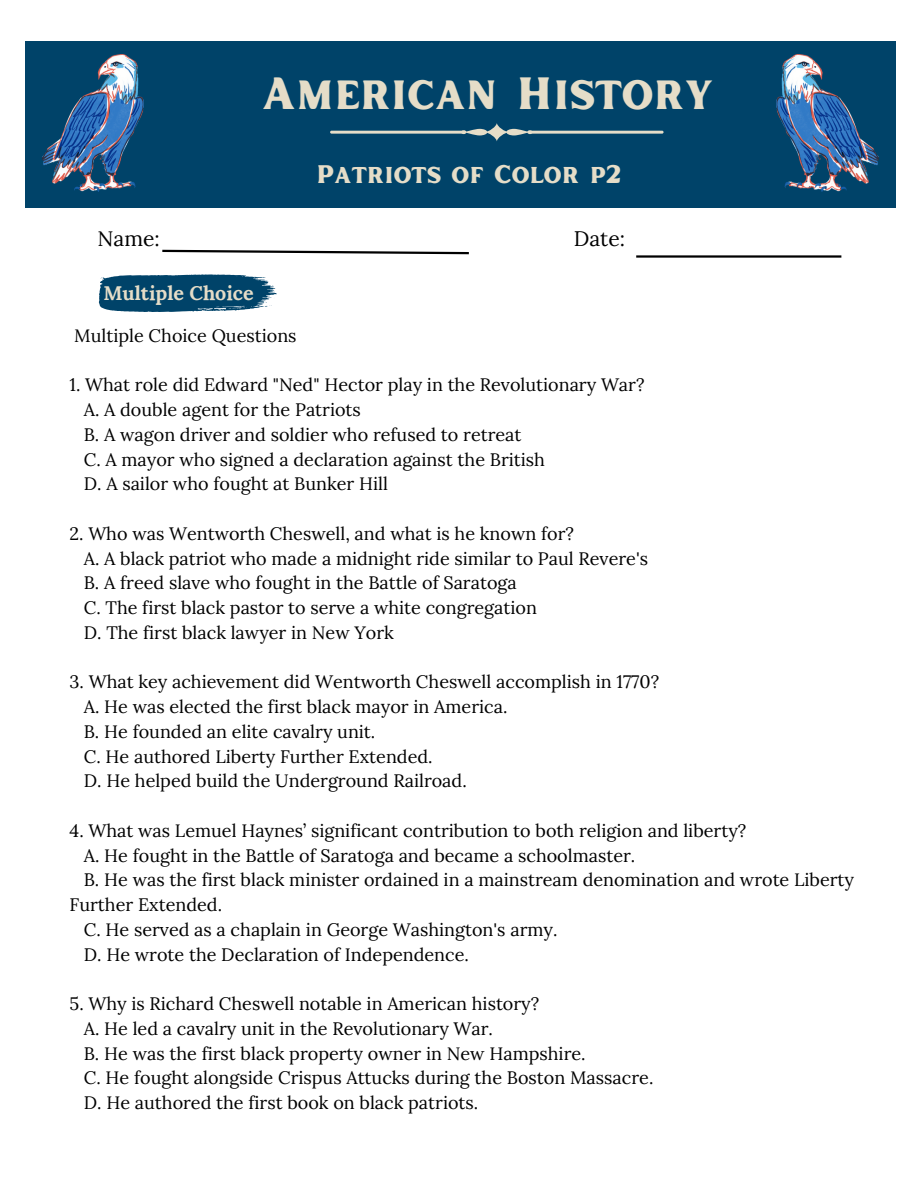
<style>
.page{position:relative;width:918px;height:1188px;background:#fff}
.page>*{position:absolute;margin:0;border:0;box-sizing:border-box;transform-origin:0 0}
.t1{font:45.15px "Inlander Smooth";color:#e5ddc8}
.t2{font:25.35px "Inlander Smooth";color:#e5ddc8}
.t3{font:21px "Lora";color:#000}
.t4{font:700 19.8px "Lora";color:#e5ddc8}
.t5{font:18px/24.8px "Lora";color:#000}
</style>
<div class="page">
<div style="left:25px;top:41px;width:871px;height:167px;background:#004369"></div>
<svg style="left:484px;top:123px;width:26px;height:19px"></svg>
<svg style="left:506px;top:129px;width:27px;height:6px"></svg>
<svg style="left:461px;top:129px;width:26px;height:6px"></svg>
<hr style="left:530px;top:131px;width:134px;height:3px;background:#e5ddc8">
<hr style="left:330px;top:131px;width:134px;height:3px;background:#e5ddc8">
<img style="left:42px;top:54px;width:102px;height:137px">
<img style="left:777px;top:54px;width:102px;height:137px">
<svg style="left:162px;top:249px;width:307px;height:6px"></svg>
<hr style="left:636px;top:255px;width:205px;height:3px;background:#000">
<svg style="left:99px;top:274px;width:178px;height:38px;background:#245e7e"></svg>
<p class="t1" style="left:261px;top:61px;width:454px">American History</p>
<p class="t2" style="left:316px;top:156px;width:307px">Patriots of Color p2</p>
<p class="t3" style="left:98px;top:225px;width:64px">Name:</p>
<p class="t3" style="left:574px;top:225px;width:53px">Date:</p>
<p class="t4" style="left:103px;top:280px;width:152px">Multiple Choice</p>
<p class="t5" style="left:74px;top:323px;width:224px">Multiple Choice Questions</p>
<h1 class="t5" style="left:70px;top:372px;width:576px">1. What role did Edward "Ned" Hector play in the Revolutionary War?</h1>
<p class="t5" style="left:84px;top:397px;width:279px">A. A double agent for the Patriots</p>
<h2 class="t5" style="left:84px;top:422px;width:439px">B. A wagon driver and soldier who refused to retreat</h2>
<p class="t5" style="left:84px;top:447px;width:463px">C. A mayor who signed a declaration against the British</p>
<h4 class="t5" style="left:84px;top:471px;width:306px">D. A sailor who fought at Bunker Hill</h4>
<p class="t5" style="left:70px;top:521px;width:506px">2. Who was Wentworth Cheswell, and what is he known for?</p>
<p class="t5" style="left:84px;top:546px;width:566px">A. A black patriot who made a midnight ride similar to Paul Revere's</p>
<p class="t5" style="left:84px;top:570px;width:435px">B. A freed slave who fought in the Battle of Saratoga</p>
<h3 class="t5" style="left:84px;top:595px;width:455px">C. The first black pastor to serve a white congregation</h3>
<p class="t5" style="left:84px;top:620px;width:312px">D. The first black lawyer in New York</p>
<p class="t5" style="left:70px;top:669px;width:591px">3. What key achievement did Wentworth Cheswell accomplish in 1770?</p>
<p class="t5" style="left:84px;top:694px;width:425px">A. He was elected the first black mayor in America.</p>
<p class="t5" style="left:84px;top:719px;width:293px">B. He founded an elite cavalry unit.</p>
<p class="t5" style="left:84px;top:744px;width:350px">C. He authored Liberty Further Extended.</p>
<p class="t5" style="left:84px;top:768px;width:385px">D. He helped build the Underground Railroad.</p>
<p class="t5" style="left:70px;top:818px;width:678px">4. What was Lemuel Haynes’ significant contribution to both religion and liberty?</p>
<p class="t5" style="left:84px;top:843px;width:553px">A. He fought in the Battle of Saratoga and became a schoolmaster.</p>
<p class="t5" style="left:70px;top:867px;width:786px;text-indent:14px">B. He was the first black minister ordained in a mainstream denomination and wrote Liberty<br>Further Extended.</p>
<p class="t5" style="left:84px;top:917px;width:475px">C. He served as a chaplain in George Washington's army.</p>
<p class="t5" style="left:84px;top:942px;width:387px">D. He wrote the Declaration of Independence.</p>
<p class="t5" style="left:70px;top:991px;width:471px">5. Why is Richard Cheswell notable in American history?</p>
<p class="t5" style="left:84px;top:1016px;width:411px">A. He led a cavalry unit in the Revolutionary War.</p>
<p class="t5" style="left:84px;top:1041px;width:503px">B. He was the first black property owner in New Hampshire.</p>
<p class="t5" style="left:84px;top:1065px;width:571px">C. He fought alongside Crispus Attucks during the Boston Massacre.</p>
<p class="t5" style="left:84px;top:1090px;width:396px">D. He authored the first book on black patriots.</p>
</div>
